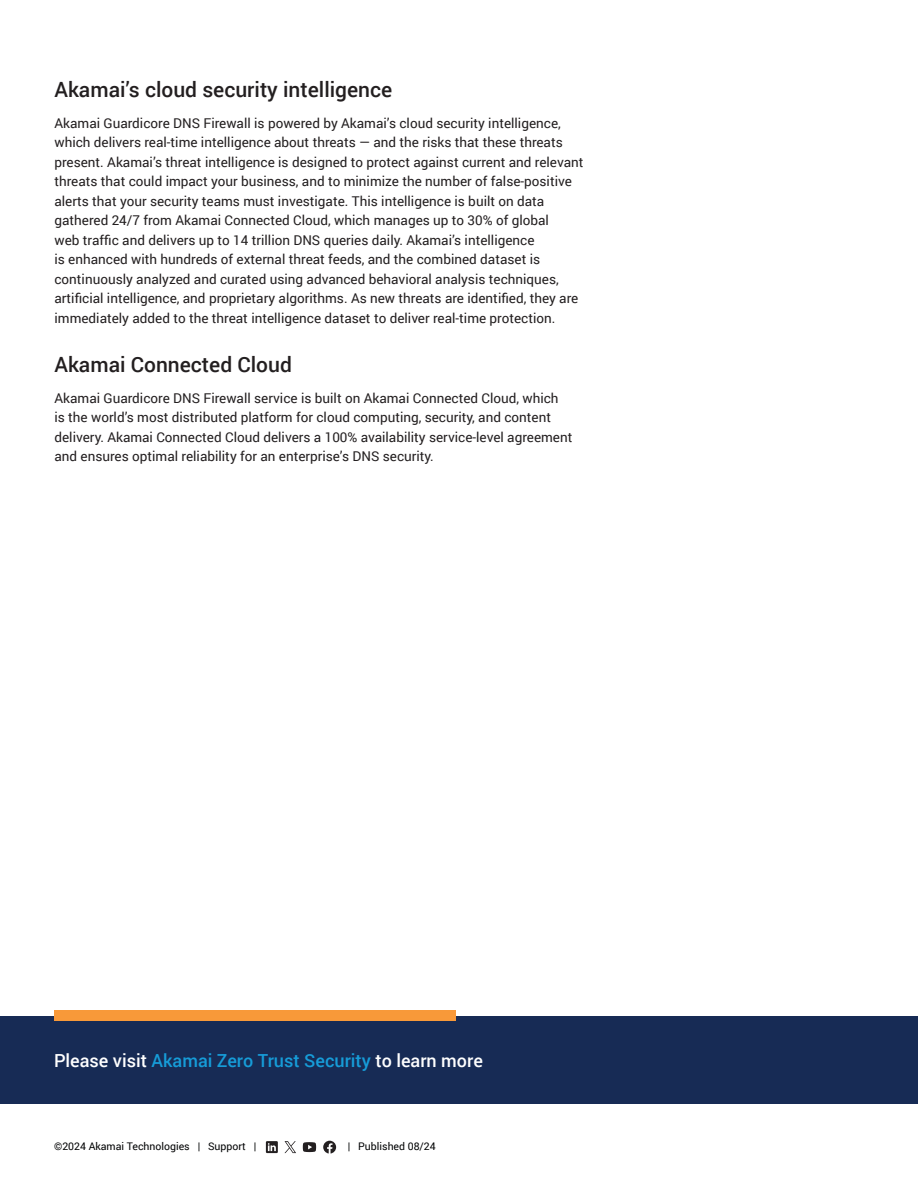
<style>
.page{position:relative;width:918px;height:1188px;background:#fff}
.page>*{position:absolute;margin:0;border:0;box-sizing:border-box;transform-origin:0 0}
.H2_Title{font:500 21px "Roboto";color:#231f20}
.CTA_on_Navy_Blue{font:500 18px "Roboto";color:#169cd8}
.Body{font:13.5px/19.5px "Roboto Regular 2";color:#231f20}
.t1{font:10.5px "Roboto Regular 2";color:#020304}
.s1{font-family:"Roboto"}
.s2{color:#fff}
</style>
<div class="page">
<svg style="left:266px;top:1141px;width:12px;height:12px"></svg>
<svg style="left:284px;top:1141px;width:12px;height:12px"></svg>
<svg style="left:303px;top:1142px;width:13px;height:10px"></svg>
<svg style="left:323px;top:1141px;width:13px;height:13px"></svg>
<div style="left:0;top:1016px;width:918px;height:87px;background:#172b55"></div>
<div style="left:54px;top:1011px;width:401px;height:10px;background:#f89939"></div>
<p class="H2_Title" style="left:54px;top:75px;width:339px">Akamai’s cloud security intelligence</p>
<p class="Body" style="left:54px;top:113px;width:531px">Akamai Guardicore DNS Firewall is powered by Akamai’s cloud security intelligence, which delivers real-time intelligence about threats — and the risks that these threats present. Akamai’s threat intelligence is designed to protect against current and relevant threats that could impact your business, and to minimize the number of false-positive alerts that your security teams must investigate. This intelligence is built on data gathered 24/7 from Akamai Connected Cloud, which manages up to 30% of global<br><span class="s1">web traffic and delivers up to 14 trillion DNS queries daily. Akamai’s intelligence<br></span>is enhanced with hundreds of external threat feeds, and the combined dataset is continuously analyzed and curated using advanced behavioral analysis techniques, <span class="s1">artificial intelligence, and proprietary algorithms. As new threats are identified, they are </span>immediately added to the threat intelligence dataset to deliver real-time protection.</p>
<p class="H2_Title" style="left:54px;top:350px;width:239px">Akamai Connected Cloud</p>
<p class="Body" style="left:54px;top:387px;width:519px">Akamai Guardicore DNS Firewall service is built on Akamai Connected Cloud, which<br>is the world’s most distributed platform for cloud computing, security, and content <span class="s1">delivery. Akamai Connected Cloud delivers a 100% availability service-level agreement </span>and ensures optimal reliability for an enterprise’s DNS security.</p>
<p class="CTA_on_Navy_Blue" style="left:54px;top:1048px;width:430px"><span class="s2">Please visit</span> Akamai Zero Trust Security <span class="s2">to learn more</span></p>
<p class="t1" style="left:54px;top:1139px;width:204px">©2024 Akamai Technologies | Support |</p>
<p class="t1" style="left:348px;top:1139px;width:89px">| Published 08/24</p>
</div>
